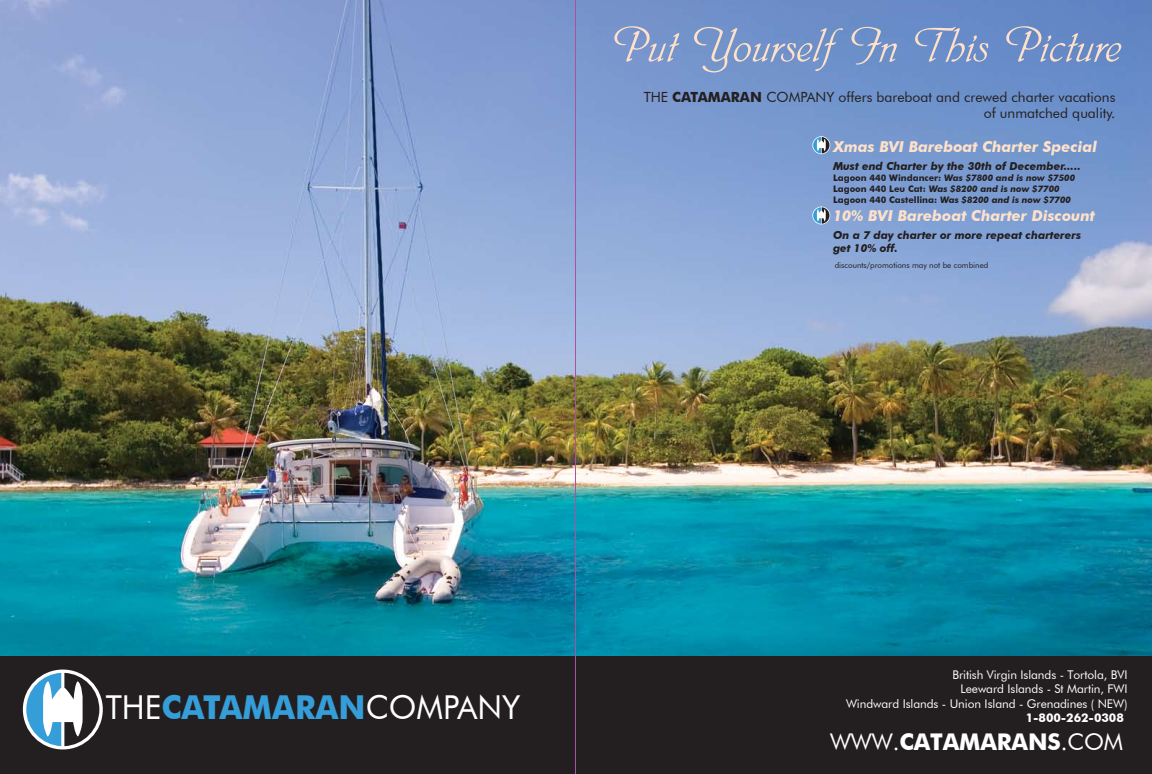
<style>
.page{position:relative;width:1152px;height:774px;background:#fff}
.page>*{position:absolute;margin:0;border:0;box-sizing:border-box;transform-origin:0 0}
.t1{font:54px "Nimbus Script";color:#fee1c8}
.t2{font:33px "Futura BT";color:#fff}
.t3{font:700 23px "Futura BT";letter-spacing:-.005em;color:#fff}
.t4{font:italic 700 15px "Futura BT";color:#fee1c8}
.t5{font:14px/16px "Futura BT";color:#231f20;text-align:right}
.t6{font:12px/14.4px "Futura BT";letter-spacing:-.005em;color:#fff;text-align:right}
.t7{font:700 12px "Futura BT";letter-spacing:-.005em;color:#fff}
.t8{font:italic 700 11px/13.2px "Futura BT";color:#231f20}
.t9{font:italic 700 9px/11px "Futura BT";color:#231f20}
.t10{font:8px "Futura BT";color:#231f20}
.s1{font-weight:700}
.s2{font-style:normal}
.s3{font-weight:700;color:#359dd8}
.s4{font-weight:400}
</style>
<div class="page">
<img style="left:0;top:0;width:1152px;height:656px">
<div style="left:0;top:656px;width:1152px;height:118px;background:#231f20"></div>
<hr style="left:575px;top:0;width:1px;height:774px;background:#af519e">
<div style="left:23px;top:670px;width:80px;height:79px;background:#fff;border-radius:50%"></div>
<svg style="left:26px;top:673px;width:73px;height:73px"></svg>
<svg style="left:812px;top:136px;width:18px;height:18px"></svg>
<svg style="left:813px;top:137px;width:17px;height:16px"></svg>
<svg style="left:813px;top:207px;width:17px;height:17px"></svg>
<h1 class="t1" style="left:610px;top:16px;width:512px">Put Yourself In This Picture</h1>
<h3 class="t5" style="left:644px;top:89px;width:473px">THE <span class="s1">CATAMARAN</span> COMPANY offers bareboat and crewed charter vacations of unmatched quality.</h3>
<h3 class="t4" style="left:833px;top:137px;width:266px">Xmas BVI Bareboat Charter Special</h3>
<p class="t8" style="left:833px;top:159px;width:249px">Must end Charter by the 30th of December.....</p>
<p class="t9" style="left:833px;top:172px;width:244px"><span class="s2">Lagoon 440 Windancer:</span> Was $7800 and is now $7500<br><span class="s2">Lagoon 440 Leu Cat:</span> Was $8200 and is now $7700<br><span class="s2">Lagoon 440 Castellina:</span> Was $8200 and is now $7700</p>
<h3 class="t4" style="left:833px;top:206px;width:264px">10% BVI Bareboat Charter Discount</h3>
<p class="t8" style="left:833px;top:228px;width:250px">On a 7 day charter or more repeat charterers get 10% off.</p>
<p class="t10" style="left:835px;top:260px;width:155px">discounts/promotions may not be combined</p>
<h2 class="t2" style="left:106px;top:688px;width:416px">THE<span class="s3">CATAMARAN</span>COMPANY</h2>
<h3 class="t6" style="left:846px;top:667px;width:283px">British Virgin Islands - Tortola, BVI<br>Leeward Islands - St Martin, FWI<br>Windward Islands - Union Island - Grenadines ( NEW)</h3>
<h3 class="t7" style="left:1026px;top:710px;width:100px">1-800-262-0308</h3>
<h3 class="t3" style="left:830px;top:727px;width:295px"><span class="s4">WWW.</span>CATAMARANS<span class="s4">.COM</span></h3>
</div>
